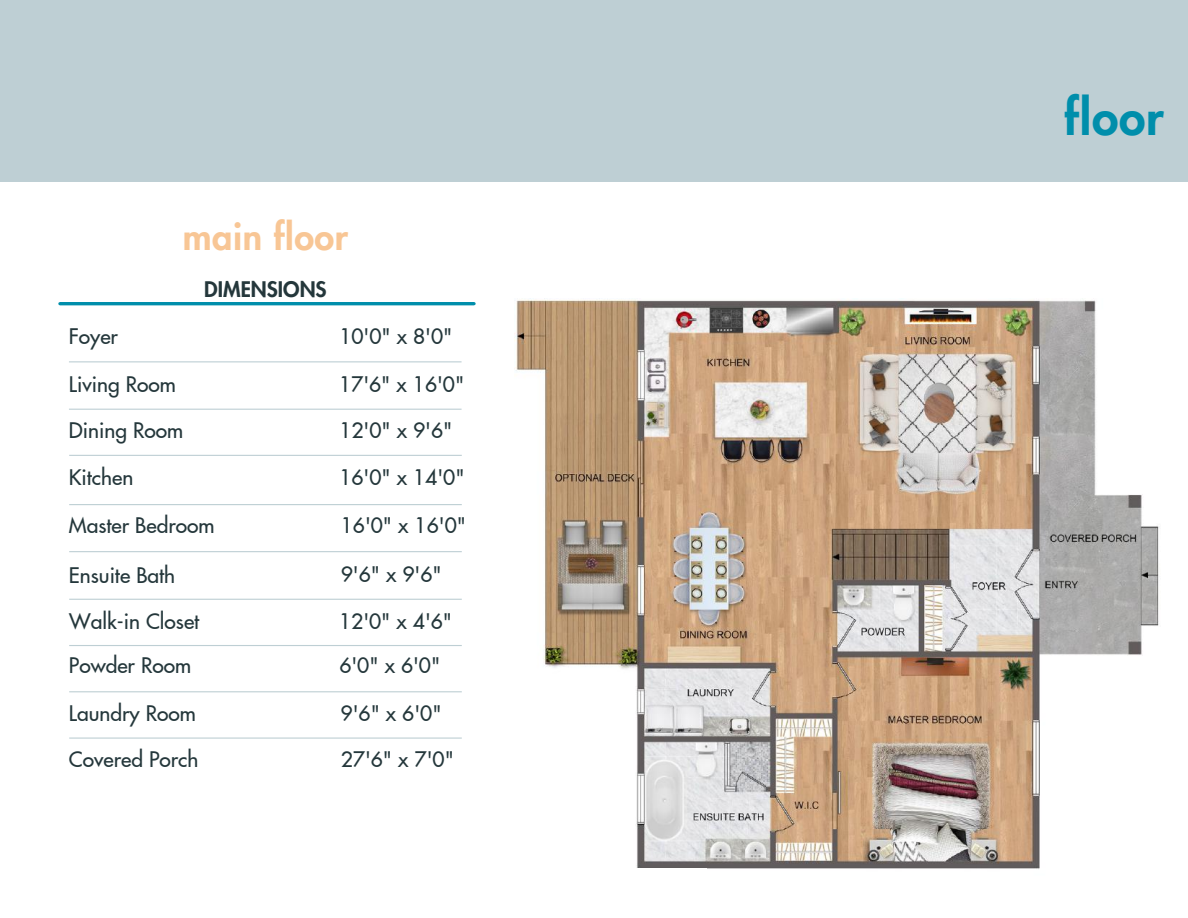
<style>
.page{position:relative;width:1188px;height:918px;background:#fff}
.page>*{position:absolute;margin:0;border:0;box-sizing:border-box;transform-origin:0 0}
.t1{font:800 48px "Futura LT Pro";letter-spacing:.015em;color:#008eab}
.t2{font:800 36px "Futura LT Pro";letter-spacing:.015em;color:#f8c695}
.t3{font:500 21px/46.2px "Futura LT Pro";color:#24373b}
.t4{font:800 21px "Futura LT Pro";color:#24373b}
</style>
<div class="page">
<div style="left:0;top:0;width:1188px;height:181px;background:#becfd4"></div>
<hr style="left:60px;top:302px;width:414px;height:3px;background:#008eab">
<hr style="left:69px;top:409px;width:393px;height:1px;background:#becfd4">
<hr style="left:69px;top:455px;width:393px;height:1px;background:#becfd4">
<hr style="left:69px;top:504px;width:393px;height:1px;background:#becfd4">
<hr style="left:69px;top:551px;width:393px;height:1px;background:#becfd4">
<hr style="left:69px;top:645px;width:393px;height:1px;background:#becfd4">
<hr style="left:69px;top:691px;width:393px;height:1px;background:#becfd4">
<hr style="left:69px;top:738px;width:393px;height:1px;background:#becfd4">
<hr style="left:69px;top:599px;width:393px;height:1px;background:#becfd4">
<hr style="left:69px;top:361px;width:393px;height:1px;background:#becfd4">
<img style="left:515px;top:299px;width:644px;height:570px">
<h2 class="t2" style="left:183px;top:220px;width:167px">main floor</h2>
<p class="t4" style="left:204px;top:279px;width:124px">DIMENSIONS</p>
<p class="t3" style="left:69px;top:314px;width:51px">Foyer</p>
<p class="t3" style="left:339px;top:314px;width:115px">10'0" x 8'0"</p>
<p class="t3" style="left:69px;top:362px;width:108px">Living Room</p>
<p class="t3" style="left:69px;top:408px;width:116px">Dining Room</p>
<p class="t3" style="left:69px;top:455px;width:66px">Kitchen</p>
<p class="t3" style="left:69px;top:504px;width:147px">Master Bedroom</p>
<p class="t3" style="left:69px;top:553px;width:108px">Ensuite Bath</p>
<p class="t3" style="left:69px;top:599px;width:132px">Walk-in Closet</p>
<p class="t3" style="left:69px;top:643px;width:124px">Powder Room</p>
<p class="t3" style="left:69px;top:691px;width:128px">Laundry Room</p>
<p class="t3" style="left:69px;top:737px;width:131px">Covered Porch</p>
<p class="t3" style="left:339px;top:362px;width:127px">17'6" x 16'0"<br>12'0" x 9'6"</p>
<p class="t3" style="left:339px;top:455px;width:127px">16'0" x 14'0"</p>
<p class="t3" style="left:341px;top:504px;width:127px">16'0" x 16'0"</p>
<p class="t3" style="left:341px;top:552px;width:102px">9'6" x 9'6"</p>
<p class="t3" style="left:339px;top:599px;width:115px">12'0" x 4'6"</p>
<p class="t3" style="left:339px;top:643px;width:102px">6'0" x 6'0"</p>
<p class="t3" style="left:341px;top:691px;width:102px">9'6" x 6'0"</p>
<p class="t3" style="left:341px;top:737px;width:115px">27'6" x 7'0"</p>
<h1 class="t1" style="left:1065px;top:95px;width:101px">floor</h1>
</div>
